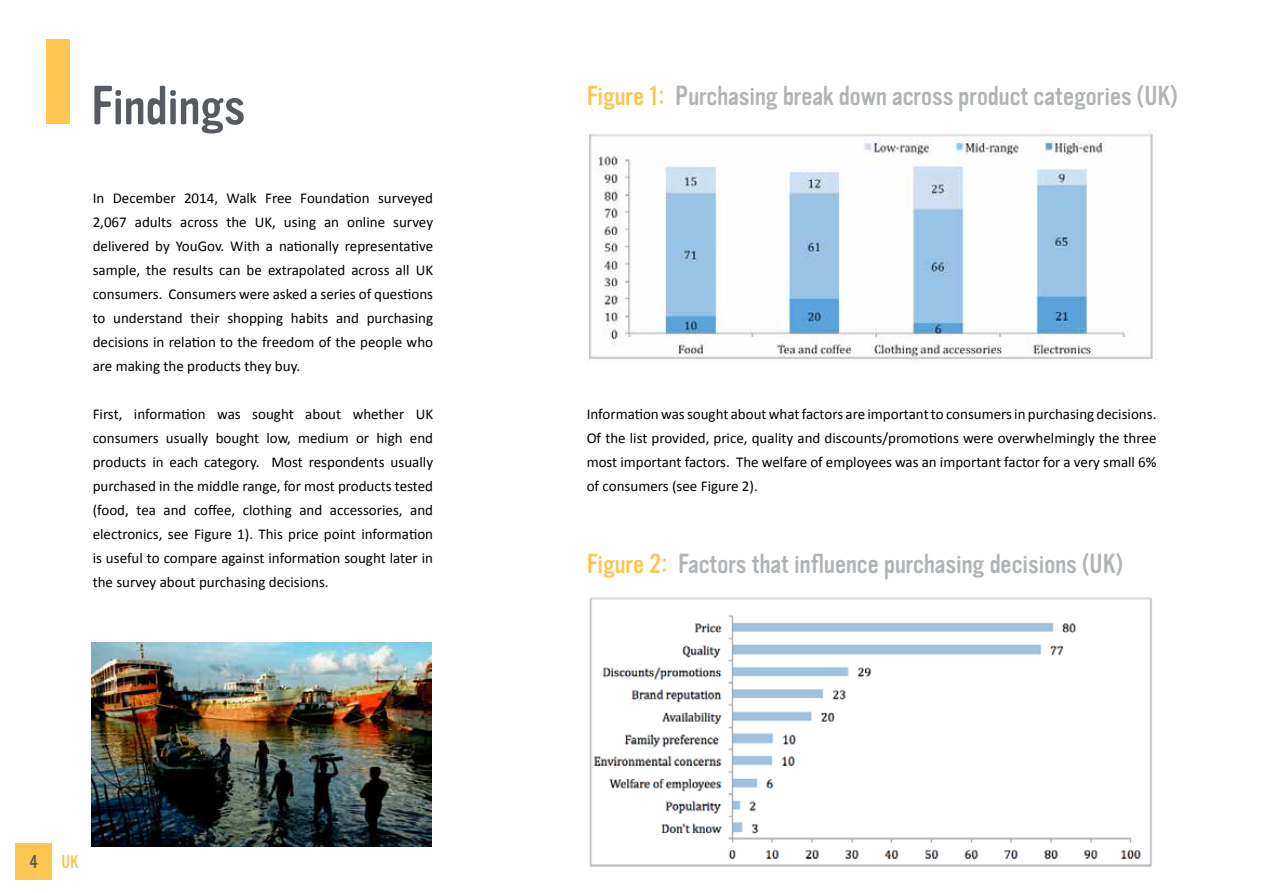
<style>
.page{position:relative;width:1263px;height:893px;background:#fff}
.page>*{position:absolute;margin:0;border:0;box-sizing:border-box;transform-origin:0 0}
.t1{font:54px "Vinyl";color:#555b60}
.t2{font:27px "Vinyl";color:#b1b4b6}
.t3{font:18px "Vinyl";color:#fec550}
.t4{font:18px "Vinyl";color:#555b60}
.t5{font:15px/24px "Calibri";color:#000;text-align:justify}
.s1{color:#fec550}
</style>
<div class="page">
<img style="left:588px;top:129px;width:565px;height:234px">
<img style="left:589px;top:597px;width:563px;height:270px">
<div style="left:47px;top:40px;width:23px;height:84px;background:#fec550"></div>
<img style="left:91px;top:642px;width:341px;height:204px">
<div style="left:15px;top:843px;width:37px;height:36px;background:#fec550"></div>
<h1 class="t1" style="left:91px;top:76px;width:155px">Findings</h1>
<h2 class="t2" style="left:587px;top:81px;width:593px"><span class="s1">Figure 1:</span> Purchasing break down across product categories (UK)</h2>
<p class="t5" style="left:93px;top:186px;width:342px">In December 2014, Walk Free Foundation surveyed 2,067 adults across the UK, using an online survey delivered by YouGov. With a nationally representative sample, the results can be extrapolated across all UK consumers. Consumers were asked a series of questions to understand their shopping habits and purchasing decisions in relation to the freedom of the people who are making the products they buy.</p>
<p class="t5" style="left:93px;top:402px;width:342px">First, information was sought about whether UK consumers usually bought low, medium or high end products in each category. Most respondents usually purchased in the middle range, for most products tested (food, tea and coffee, clothing and accessories, and electronics, see Figure 1). This price point information is useful to compare against information sought later in the survey about purchasing decisions.</p>
<p class="t5" style="left:587px;top:402px;width:571px">Information was sought about what factors are important to consumers in purchasing decisions.<br>Of the list provided, price, quality and discounts/promotions were overwhelmingly the three most important factors. The welfare of employees was an important factor for a very small 6% of consumers (see Figure 2).</p>
<h2 class="t2" style="left:587px;top:549px;width:538px"><span class="s1">Figure 2:</span> Factors that influence purchasing decisions (UK)</h2>
<p class="t4" style="left:29px;top:852px;width:10px">4</p>
<p class="t3" style="left:62px;top:852px;width:19px">UK</p>
</div>
